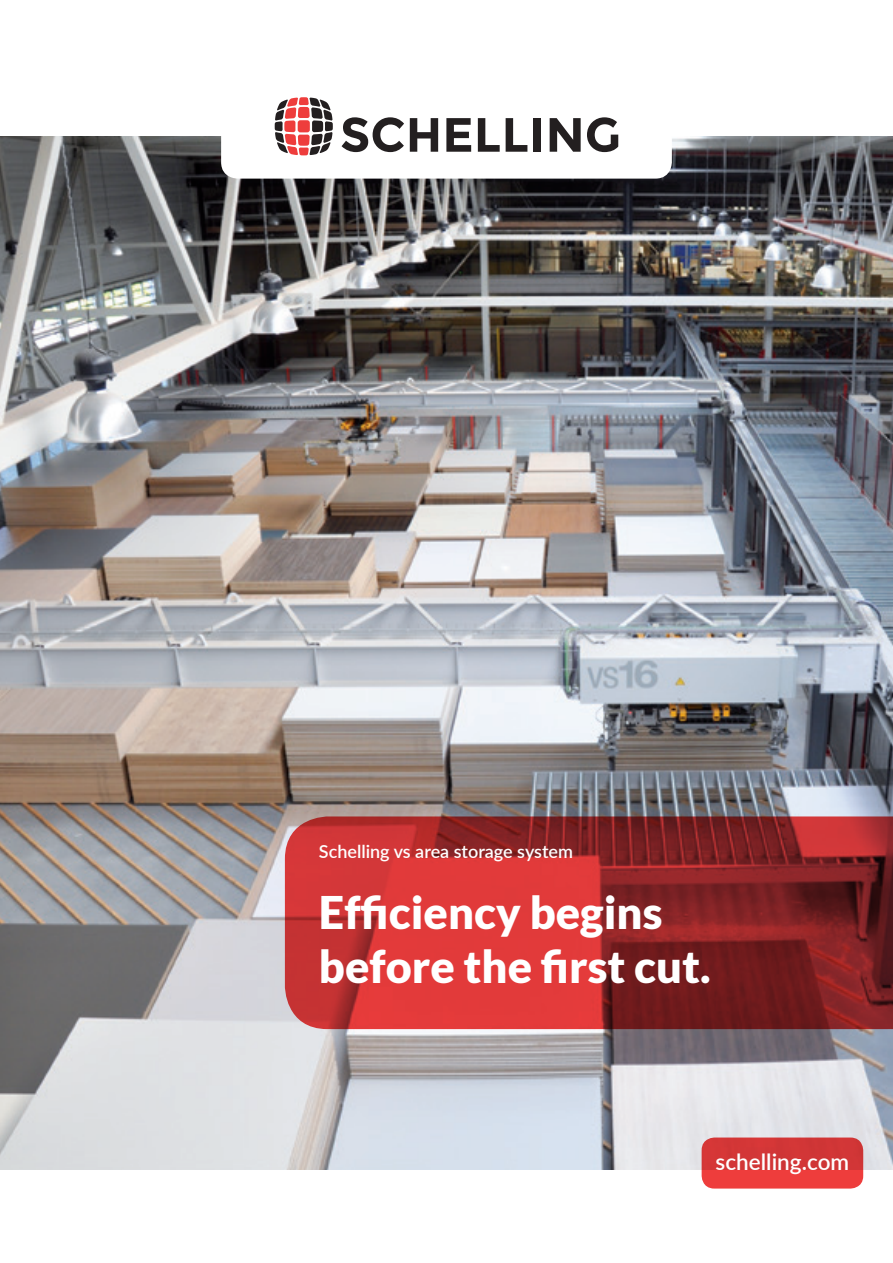
<style>
.page{position:relative;width:893px;height:1263px;background:#fff}
.page>*{position:absolute;margin:0;border:0;box-sizing:border-box;transform-origin:0 0}
.titelheadline{font:900 45px/54px "Lato";color:#fff}
.t1{font:600 22.5px "Lato";color:#fff}
.maschinentitel_zb_pl{font:600 18px "Lato";color:#fff}
</style>
<div class="page">
<img style="left:0;top:136px;width:893px;height:1033px">
<svg style="left:702px;top:1137px;width:161px;height:51px;background:#dc3a3a"></svg>
<svg style="left:285px;top:816px;width:608px;height:213px;background:#a82e30"></svg>
<div style="left:221px;top:111px;width:451px;height:68px;background:#fff;border-radius:16px"></div>
<svg style="left:342px;top:117px;width:62px;height:35px"></svg>
<svg style="left:410px;top:118px;width:28px;height:34px"></svg>
<svg style="left:446px;top:118px;width:25px;height:34px"></svg>
<svg style="left:478px;top:118px;width:22px;height:34px"></svg>
<svg style="left:506px;top:118px;width:21px;height:34px"></svg>
<div style="left:533px;top:118px;width:8px;height:34px;background:#231f20"></div>
<svg style="left:550px;top:118px;width:31px;height:34px"></svg>
<svg style="left:587px;top:117px;width:31px;height:35px"></svg>
<svg style="left:275px;top:97px;width:58px;height:58px"></svg>
<p class="maschinentitel_zb_pl" style="left:319px;top:838px;width:256px">Schelling vs area storage system</p>
<p class="titelheadline" style="left:319px;top:885px;width:393px">Efficiency begins before the first cut.</p>
<p class="t1" style="left:716px;top:1145px;width:135px">schelling.com</p>
</div>
